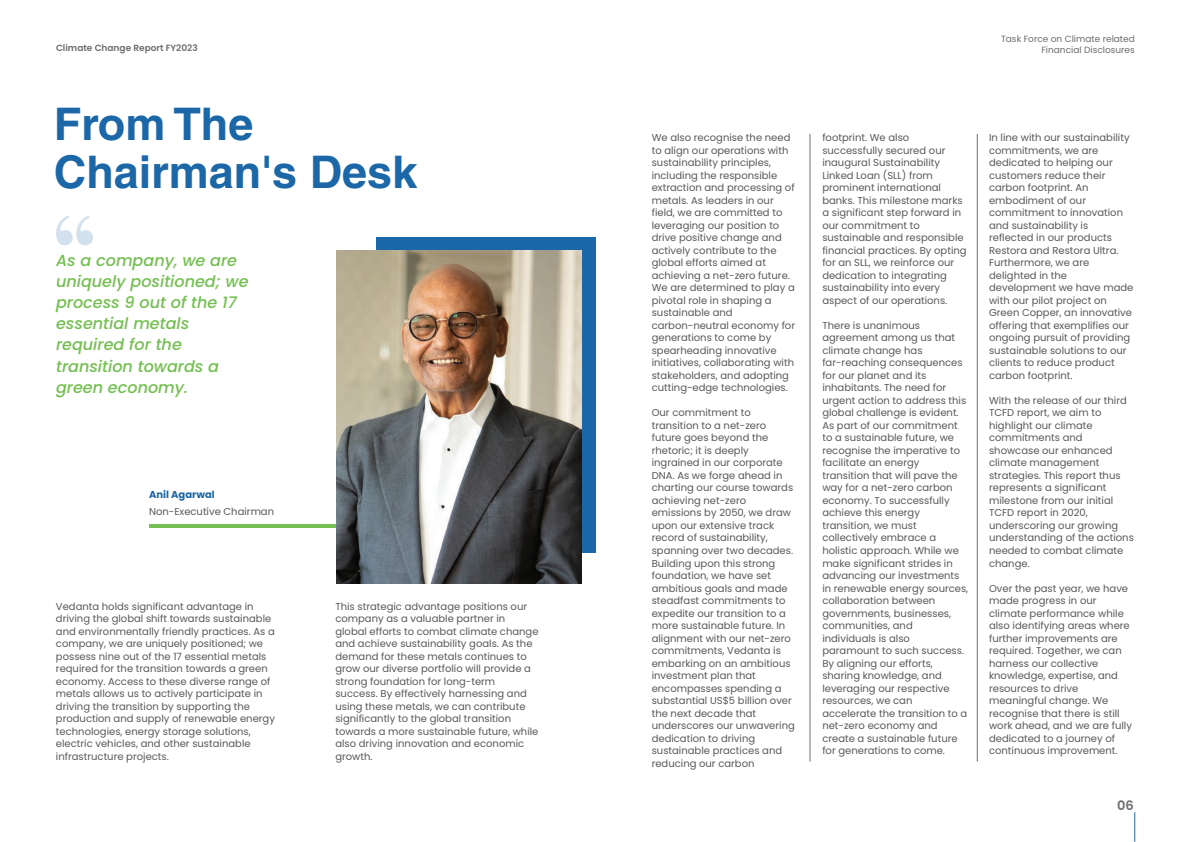
<style>
.page{position:relative;width:1191px;height:842px;background:#fff}
.page>*{position:absolute;margin:0;border:0;box-sizing:border-box;transform-origin:0 0}
.t1{font:700 45px/48px "Helvetica";color:#1b67a7}
.t2{font:italic 500 16px/21.2px "Poppins";color:#74bf51}
.t3{font:600 13px "Poppins";color:#6c6d70}
.t4{font:10px/12.5px "Poppins";color:#57585a}
.t5{font:700 10px "Poppins";color:#1b67a7}
.t6{font:9px/10.8px "Poppins";color:#6c6d70;text-align:right}
.t7{font:600 9px "Poppins";color:#6c6d70}
</style>
<div class="page">
<div style="left:376px;top:238px;width:219px;height:315px;background:#1b67a7"></div>
<img style="left:337px;top:251px;width:244px;height:332px">
<hr style="left:149px;top:524px;width:186px;height:3px;background:#74bf51">
<svg style="left:56px;top:215px;width:37px;height:30px"></svg>
<hr style="left:810px;top:134px;width:1px;height:627px;background:#6c6d70">
<hr style="left:977px;top:134px;width:1px;height:627px;background:#6c6d70">
<hr style="left:1134px;top:812px;width:1px;height:30px;background:#1b67a7">
<p class="t7" style="left:56px;top:43px;width:143px">Climate Change Report FY2023</p>
<h1 class="t1" style="left:54px;top:100px;width:365px">From The<br>Chairman's Desk</h1>
<h2 class="t2" style="left:56px;top:249px;width:194px">As a company, we are uniquely positioned; we process 9 out of the 17 essential metals required for the transition towards a green economy.</h2>
<p class="t5" style="left:149px;top:489px;width:67px">Anil Agarwal</p>
<p class="t4" style="left:149px;top:506px;width:127px">Non-Executive Chairman</p>
<p class="t4" style="left:56px;top:600px;width:221px">Vedanta holds significant advantage in driving the global shift towards sustainable and environmentally friendly practices. As a company, we are uniquely positioned; we possess nine out of the 17 essential metals required for the transition towards a green economy. Access to these diverse range of metals allows us to actively participate in driving the transition by supporting the production and supply of renewable energy technologies, energy storage solutions, electric vehicles, and other sustainable infrastructure projects.</p>
<p class="t4" style="left:335px;top:600px;width:205px">This strategic advantage positions our company as a valuable partner in global efforts to combat climate change and achieve sustainability goals. As the demand for these metals continues to grow our diverse portfolio will provide a strong foundation for long-term success. By effectively harnessing and using these metals, we can contribute significantly to the global transition towards a more sustainable future, while also driving innovation and economic growth.</p>
<p class="t6" style="left:1001px;top:33px;width:135px">Task Force on Climate related<br>Financial Disclosures</p>
<p class="t4" style="left:652px;top:132px;width:145px">We also recognise the need to align our operations with sustainability principles, including the responsible extraction and processing of metals. As leaders in our field, we are committed to leveraging our position to drive positive change and actively contribute to the global efforts aimed at achieving a net-zero future.<br>We are determined to play a pivotal role in shaping a sustainable and carbon-neutral economy for generations to come by spearheading innovative initiatives, collaborating with stakeholders, and adopting cutting-edge technologies.</p>
<p class="t4" style="left:652px;top:407px;width:145px">Our commitment to transition to a net-zero future goes beyond the rhetoric; it is deeply ingrained in our corporate<br>DNA. As we forge ahead in charting our course towards achieving net-zero emissions by 2050, we draw upon our extensive track record of sustainability, spanning over two decades.<br>Building upon this strong foundation, we have set ambitious goals and made steadfast commitments to expedite our transition to a more sustainable future. In alignment with our net-zero commitments, Vedanta is embarking on an ambitious investment plan that encompasses spending a substantial US$5 billion over the next decade that underscores our unwavering dedication to driving sustainable practices and reducing our carbon</p>
<p class="t4" style="left:822px;top:132px;width:146px">footprint. We also successfully secured our inaugural Sustainability<br>Linked Loan (SLL) from prominent international banks. This milestone marks a significant step forward in our commitment to sustainable and responsible financial practices. By opting for an SLL, we reinforce our dedication to integrating sustainability into every aspect of our operations.</p>
<p class="t4" style="left:822px;top:319px;width:147px">There is unanimous agreement among us that climate change has far-reaching consequences for our planet and its inhabitants. The need for urgent action to address this global challenge is evident.<br>As part of our commitment to a sustainable future, we recognise the imperative to facilitate an energy transition that will pave the way for a net-zero carbon economy. To successfully achieve this energy transition, we must collectively embrace a holistic approach. While we make significant strides in advancing our investments in renewable energy sources, collaboration between governments, businesses, communities, and individuals is also paramount to such success.<br>By aligning our efforts, sharing knowledge, and leveraging our respective resources, we can accelerate the transition to a net-zero economy and create a sustainable future for generations to come.</p>
<p class="t4" style="left:989px;top:132px;width:146px">In line with our sustainability commitments, we are dedicated to helping our customers reduce their carbon footprint. An embodiment of our commitment to innovation and sustainability is reflected in our products<br>Restora and Restora Ultra.<br>Furthermore, we are delighted in the development we have made with our pilot project on<br>Green Copper, an innovative offering that exemplifies our ongoing pursuit of providing sustainable solutions to our clients to reduce product carbon footprint.</p>
<p class="t4" style="left:989px;top:394px;width:146px">With the release of our third<br>TCFD report, we aim to highlight our climate commitments and showcase our enhanced climate management strategies. This report thus represents a significant milestone from our initial<br>TCFD report in 2020, underscoring our growing understanding of the actions needed to combat climate change.</p>
<p class="t4" style="left:989px;top:582px;width:144px">Over the past year, we have made progress in our climate performance while also identifying areas where further improvements are required. Together, we can harness our collective knowledge, expertise, and resources to drive meaningful change. We recognise that there is still work ahead, and we are fully dedicated to a journey of continuous improvement.</p>
<h3 class="t3" style="left:1117px;top:798px;width:18px">06</h3>
</div>
